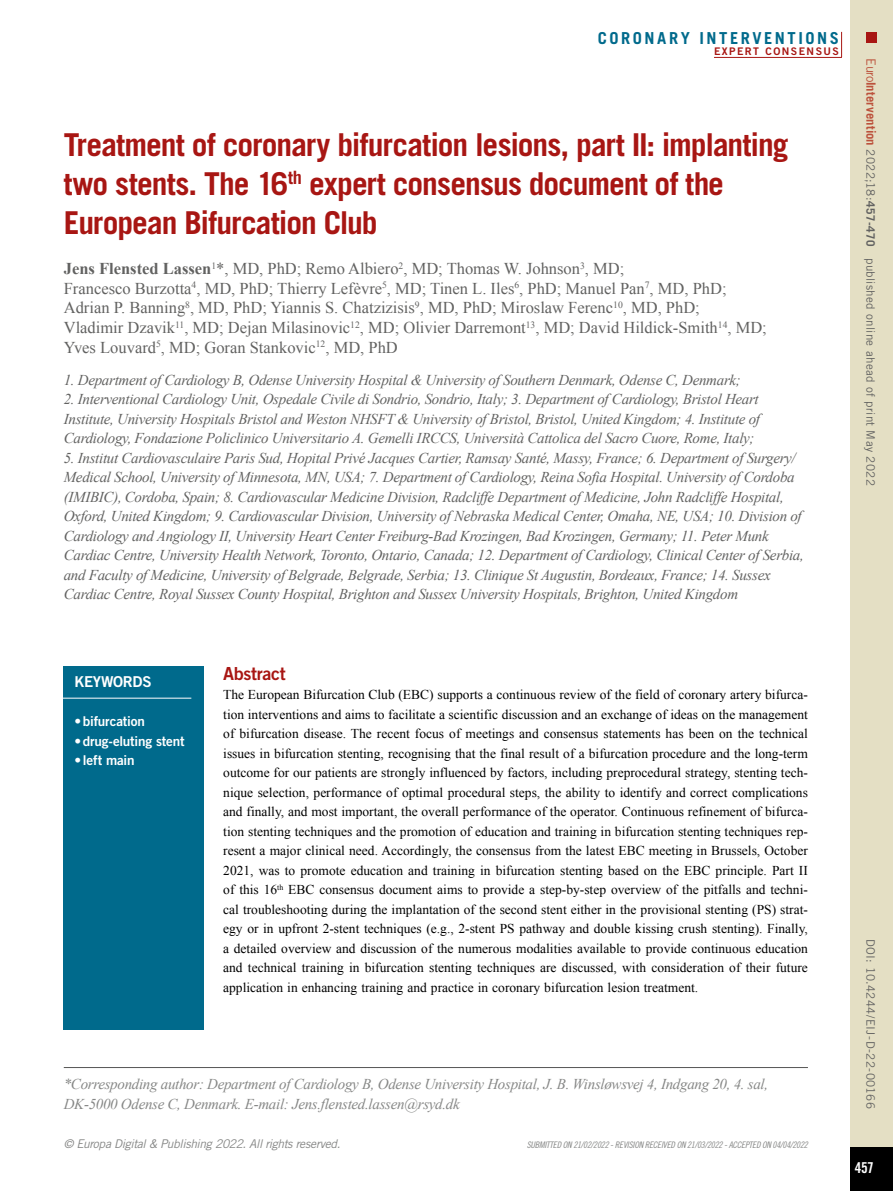
<style>
.page{position:relative;width:893px;height:1191px;background:#fff}
.page>*{position:absolute;margin:0;border:0;box-sizing:border-box;transform-origin:0 0}
.t1{font:700 31.5px/39px "Trade Gothic LT Std";letter-spacing:-.035em;color:#a81613}
.t2{font:18px "Trade Gothic LT Std Bd 2";letter-spacing:-.02em;color:#a81613}
.t3{font:16.5px/19.5px "Times New Roman";color:#626261}
.t4{font:700 16.5px "Trade Gothic LT Std";letter-spacing:.155em;color:#006a8c}
.t5{font:italic 15px/19.5px "Times New Roman";letter-spacing:-.02em;color:#626261;text-align:justify}
.t6{font:italic 15px/19.5px "Times New Roman";letter-spacing:-.02em;color:#868786}
.t7{font:15px "Trade Gothic LT Std Bd 2";letter-spacing:-.02em;color:#fff}
.t8{font:15px "Trade Gothic LT Std Bd Cn 20";color:#fff}
.t9{font:13.5px/19.5px "Times New Roman";color:#000;text-align:justify}
.t10{font:13.5px "Trade Gothic LT Std Bd 2";letter-spacing:-.015em;color:#fff}
.t11{font:italic 12px "Trade Gothic LT Std";letter-spacing:-.03em;color:#868786}
.t12{font:11.7px "Trade Gothic LT Std";letter-spacing:.03em;color:#626261}
.t13{font:10.5px "Trade Gothic LT Std Bd 2";letter-spacing:.14em;color:#a81613}
.t14{font:9px "Trade Gothic LT Std Cn 18 Obl";letter-spacing:-.02em;color:#868786}
.s1{font-weight:700}
.s2{font-size:12.75px;color:#bc523c}
.s3{font-weight:700;font-size:12.75px;color:#bc523c}
</style>
<div class="page">
<div style="left:850px;top:0;width:43px;height:1191px;background:#e4dfc4"></div>
<div style="left:850px;top:1147px;width:43px;height:44px;background:#000"></div>
<div style="left:866px;top:32px;width:11px;height:10px;background:#a81613"></div>
<hr style="left:714px;top:57px;width:128px;height:1px;background:#a81613">
<svg style="left:841px;top:32px;width:1px;height:25px"></svg>
<hr style="left:64px;top:1067px;width:744px;height:1px;background:#565655">
<div style="left:64px;top:665px;width:140px;height:364px;background:#006a8c"></div>
<hr style="left:62px;top:698px;width:129px;height:1px;background:#fff">
<p class="t4" style="left:598px;top:28px;width:243px">CORONARY INTERVENTIONS</p>
<p class="t13" style="left:714px;top:45px;width:127px">EXPERT CONSENSUS</p>
<h1 class="t1" style="left:64px;top:124px;width:726px">Treatment of coronary bifurcation lesions, part II: implanting two stents. The 16<sup>th</sup> expert consensus document of the<br>European Bifurcation Club</h1>
<p class="t3" style="left:64px;top:259px;width:705px"><span class="s1">Jens Flensted Lassen</span><sup>1</sup>*, MD, PhD; Remo Albiero<sup>2</sup>, MD; Thomas W. Johnson<sup>3</sup>, MD;<br>Francesco Burzotta<sup>4</sup>, MD, PhD; Thierry Lefèvre<sup>5</sup>, MD; Tinen L. Iles<sup>6</sup>, PhD; Manuel Pan<sup>7</sup>, MD, PhD; Adrian P. Banning<sup>8</sup>, MD, PhD; Yiannis S. Chatzizisis<sup>9</sup>, MD, PhD; Miroslaw Ferenc<sup>10</sup>, MD, PhD;<br>Vladimir Dzavik<sup>11</sup>, MD; Dejan Milasinovic<sup>12</sup>, MD; Olivier Darremont<sup>13</sup>, MD; David Hildick-Smith<sup>14</sup>, MD; Yves Louvard<sup>5</sup>, MD; Goran Stankovic<sup>12</sup>, MD, PhD</p>
<p class="t5" style="left:64px;top:370px;width:679px">1. Department of Cardiology B, Odense University Hospital &amp; University of Southern Denmark, Odense C, Denmark;</p>
<p class="t5" style="left:64px;top:389px;width:698px">2. Interventional Cardiology Unit, Ospedale Civile di Sondrio, Sondrio, Italy; 3. Department of Cardiology, Bristol Heart Institute, University Hospitals Bristol and Weston NHSFT &amp; University of Bristol, Bristol, United Kingdom; 4. Institute of Cardiology, Fondazione Policlinico Universitario A. Gemelli IRCCS, Università Cattolica del Sacro Cuore, Rome, Italy;</p>
<p class="t5" style="left:64px;top:448px;width:742px;text-align:left">5. Institut Cardiovasculaire Paris Sud, Hopital Privé Jacques Cartier, Ramsay Santé, Massy, France; 6. Department of Surgery/ Medical School, University of Minnesota, MN, USA; 7. Department of Cardiology, Reina Sofia Hospital. University of Cordoba (IMIBIC), Cordoba, Spain; 8. Cardiovascular Medicine Division, Radcliffe Department of Medicine, John Radcliffe Hospital, Oxford, United Kingdom; 9. Cardiovascular Division, University of Nebraska Medical Center, Omaha, NE, USA; 10. Division of Cardiology and Angiology II, University Heart Center Freiburg-Bad Krozingen, Bad Krozingen, Germany; 11. Peter Munk Cardiac Centre, University Health Network, Toronto, Ontario, Canada; 12. Department of Cardiology, Clinical Center of Serbia, and Faculty of Medicine, University of Belgrade, Belgrade, Serbia; 13. Clinique St Augustin, Bordeaux, France; 14. Sussex Cardiac Centre, Royal Sussex County Hospital, Brighton and Sussex University Hospitals, Brighton, United Kingdom</p>
<p class="t12" style="left:878px;top:58px;width:428px;rotate:90deg"><span class="s2">Euro</span><span class="s3">Intervention</span> 2022;18:<span class="s1">457-470</span> published online ahead of print May 2022</p>
<p class="t7" style="left:74px;top:672px;width:79px">KEYWORDS</p>
<p class="t10" style="left:74px;top:713px;width:72px">•bifurcation</p>
<p class="t10" style="left:74px;top:732px;width:112px">•drug-eluting stent</p>
<p class="t10" style="left:74px;top:752px;width:62px">• left main</p>
<h2 class="t2" style="left:223px;top:662px;width:64px">Abstract</h2>
<p class="t9" style="left:223px;top:684px;width:586px">The European Bifurcation Club (EBC) supports a continuous review of the field of coronary artery bifurca&shy;tion interventions and aims to facilitate a scientific discussion and an exchange of ideas on the management of bifurcation disease. The recent focus of meetings and consensus statements has been on the technical issues in bifurcation stenting, recognising that the final result of a bifurcation procedure and the long-term outcome for our patients are strongly influenced by factors, including preprocedural strategy, stenting tech&shy;nique selection, performance of optimal procedural steps, the ability to identify and correct complications and finally, and most important, the overall performance of the operator. Continuous refinement of bifurca&shy;tion stenting techniques and the promotion of education and training in bifurcation stenting techniques rep&shy;resent a major clinical need. Accordingly, the consensus from the latest EBC meeting in Brussels, October 2021, was to promote education and training in bifurcation stenting based on the EBC principle. Part II of this 16<sup>th</sup> EBC consensus document aims to provide a step-by-step overview of the pitfalls and techni&shy;cal troubleshooting during the implantation of the second stent either in the provisional stenting (PS) strat&shy;egy or in upfront 2-stent techniques (e.g., 2-stent PS pathway and double kissing crush stenting). Finally, a detailed overview and discussion of the numerous modalities available to provide continuous education and technical training in bifurcation stenting techniques are discussed, with consideration of their future application in enhancing training and practice in coronary bifurcation lesion treatment.</p>
<p class="t6" style="left:64px;top:1074px;width:706px">*Corresponding author: Department of Cardiology B, Odense University Hospital, J. B. Winsløwsvej 4, Indgang 20, 4. sal,<br>DK-5000 Odense C, Denmark. E-mail: Jens.flensted.lassen@rsyd.dk</p>
<p class="t11" style="left:64px;top:1137px;width:278px">© Europa Digital &amp; Publishing 2022. All rights reserved.</p>
<p class="t14" style="left:527px;top:1139px;width:283px">SUBMITTED ON 21/02/2022 - REVISION RECEIVED ON 21/03/2022 - ACCEPTED ON 04/04/2022</p>
<p class="t12" style="left:878px;top:938px;width:172px;rotate:90deg">DOI: 10.4244/EIJ-D-22-00166</p>
<p class="t8" style="left:855px;top:1158px;width:20px">457</p>
</div>
